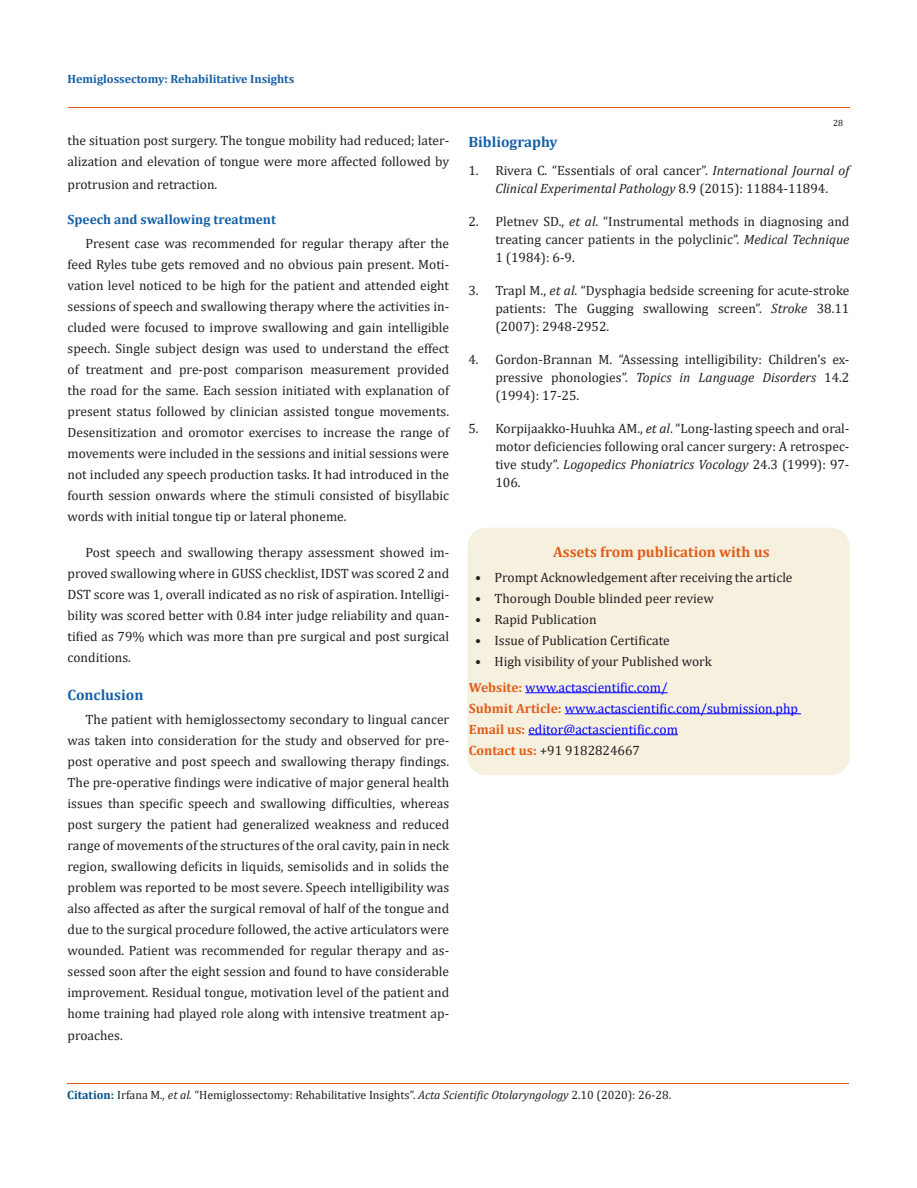
<style>
.page{position:relative;width:917px;height:1188px;background:#fff}
.page>*{position:absolute;margin:0;border:0;box-sizing:border-box;transform-origin:0 0}
.t1{font:700 15px "Cambria";color:#e05d1a}
.t2{font:700 15px "Cambria";color:#1560a6}
.t3{font:13.5px/21px "Cambria";color:#231f20;text-align:justify}
.t4{font:13.5px "Cambria";color:#00f}
.t5{font:700 13.5px "Cambria";color:#1560a6}
.t6{font:12px "Cambria";color:#231f20}
.t7{font:700 12px "Cambria";color:#1560a6}
.t8{font:9px "Cambria";color:#231f20}
.s1{font-style:italic}
.s2{font-weight:700;color:#e05d1a}
.s3{font-weight:700;color:#035089}
</style>
<div class="page">
<div style="left:468px;top:528px;width:380px;height:246px;background:#f6f0df;border-radius:18px"></div>
<div style="left:467px;top:528px;width:382px;height:247px;border:2px solid #f6f0df;border-radius:18px"></div>
<hr style="left:525px;top:692px;width:142px;height:1px;background:#00f">
<hr style="left:564px;top:713px;width:237px;height:1px;background:#00f">
<hr style="left:528px;top:734px;width:150px;height:1px;background:#00f">
<hr style="left:68px;top:108px;width:781px;height:1px;background:#e05d1a">
<hr style="left:67px;top:1084px;width:782px;height:1px;background:#e05d1a">
<p class="t7" style="left:68px;top:70px;width:228px">Hemiglossectomy: Rehabilitative Insights</p>
<p class="t3" style="left:68px;top:130px;width:383px">the situation post surgery. The tongue mobility had reduced; later&shy;alization and elevation of tongue were more affected followed by</p>
<p class="t3" style="left:68px;top:174px;width:151px">protrusion and retraction.</p>
<p class="t5" style="left:68px;top:210px;width:210px">Speech and swallowing treatment</p>
<p class="t3" style="left:68px;top:233px;width:383px;text-indent:18px">Present case was recommended for regular therapy after the feed Ryles tube gets removed and no obvious pain present. Moti&shy;vation level noticed to be high for the patient and attended eight sessions of speech and swallowing therapy where the activities in&shy;cluded were focused to improve swallowing and gain intelligible speech. Single subject design was used to understand the effect of treatment and pre-post comparison measurement provided the road for the same. Each session initiated with explanation of present status followed by clinician assisted tongue movements.<br>Desensitization and oromotor exercises to increase the range of movements were included in the sessions and initial sessions were not included any speech production tasks. It had introduced in the fourth session onwards where the stimuli consisted of bisyllabic words with initial tongue tip or lateral phoneme.</p>
<p class="t3" style="left:68px;top:542px;width:383px;text-indent:18px">Post speech and swallowing therapy assessment showed im&shy;proved swallowing where in GUSS checklist, IDST was scored 2 and DST score was 1, overall indicated as no risk of aspiration. Intelligi&shy;bility was scored better with 0.84 inter judge reliability and quan&shy;tified as 79% which was more than pre surgical and post surgical conditions.</p>
<p class="t2" style="left:68px;top:684px;width:77px">Conclusion</p>
<p class="t3" style="left:68px;top:708px;width:383px;text-indent:18px">The patient with hemiglossectomy secondary to lingual cancer was taken into consideration for the study and observed for pre&shy;post operative and post speech and swallowing therapy findings.<br>The pre-operative findings were indicative of major general health issues than specific speech and swallowing difficulties, whereas post surgery the patient had generalized weakness and reduced range of movements of the structures of the oral cavity, pain in neck region, swallowing deficits in liquids, semisolids and in solids the problem was reported to be most severe. Speech intelligibility was also affected as after the surgical removal of half of the tongue and due to the surgical procedure followed, the active articulators were wounded. Patient was recommended for regular therapy and as&shy;sessed soon after the eight session and found to have considerable improvement. Residual tongue, motivation level of the patient and home training had played role along with intensive treatment ap-</p>
<p class="t3" style="left:68px;top:1025px;width:57px">proaches.</p>
<p class="t8" style="left:833px;top:118px;width:11px">28</p>
<p class="t2" style="left:468px;top:131px;width:91px">Bibliography</p>
<p class="t3" style="left:468px;top:161px;width:382px;line-height:18px;text-align:center">1. Rivera C. “Essentials of oral cancer”. <span class="s1">International Journal of<br>Clinical Experimental Pathology</span> 8.9 (2015): 11884-11894.</p>
<p class="t3" style="left:495px;top:212px;width:355px;line-height:18px;text-indent:-27px">2. Pletnev SD., <span class="s1">et al</span>. “Instrumental methods in diagnosing and treating cancer patients in the polyclinic”. <span class="s1">Medical Technique </span>1 (1984): 6-9.</p>
<p class="t3" style="left:495px;top:281px;width:355px;line-height:18px;text-indent:-27px">3. Trapl M., <span class="s1">et al</span>. “Dysphagia bedside screening for acute-stroke patients: The Gugging swallowing screen”. <span class="s1">Stroke</span> 38.11 (2007): 2948-2952.</p>
<p class="t3" style="left:495px;top:350px;width:355px;line-height:18px;text-indent:-27px">4. Gordon-Brannan M. “Assessing intelligibility: Children’s ex&shy;pressive phonologies”. <span class="s1">Topics in Language Disorders</span> 14.2 (1994): 17-25.</p>
<p class="t3" style="left:495px;top:419px;width:355px;line-height:18px;text-indent:-27px">5. Korpijaakko-Huuhka AM., <span class="s1">et al</span>. “Long-lasting speech and oral&shy;motor deficiencies following oral cancer surgery: A retrospec&shy;tive study”. <span class="s1">Logopedics Phoniatrics Vocology</span> 24.3 (1999): 97- 106.</p>
<p class="t1" style="left:553px;top:541px;width:218px">Assets from publication with us</p>
<p class="t3" style="left:475px;top:567px;width:319px">• Prompt Acknowledgement after receiving the article</p>
<p class="t3" style="left:475px;top:588px;width:240px">• Thorough Double blinded peer review</p>
<p class="t3" style="left:475px;top:609px;width:123px">• Rapid Publication</p>
<p class="t3" style="left:475px;top:630px;width:196px">• Issue of Publication Certificate</p>
<p class="t3" style="left:475px;top:651px;width:238px">• High visibility of your Published work</p>
<p class="t4" style="left:469px;top:679px;width:200px"><span class="s2">Website:</span> www.actascientific.com/</p>
<p class="t4" style="left:469px;top:700px;width:330px"><span class="s2">Submit Article:</span> www.actascientific.com/submission.php</p>
<p class="t4" style="left:469px;top:721px;width:210px"><span class="s2">Email us:</span> editor@actascientific.com</p>
<p class="t3" style="left:469px;top:740px;width:173px"><span class="s2">Contact us:</span> +91 9182824667</p>
<p class="t6" style="left:67px;top:1088px;width:605px"><span class="s3">Citation:</span> Irfana M<span class="s1">., et al.</span> “Hemiglossectomy: Rehabilitative Insights”. <span class="s1">Acta Scientific Otolaryngology</span> 2.10 (2020): 26-28.</p>
</div>
